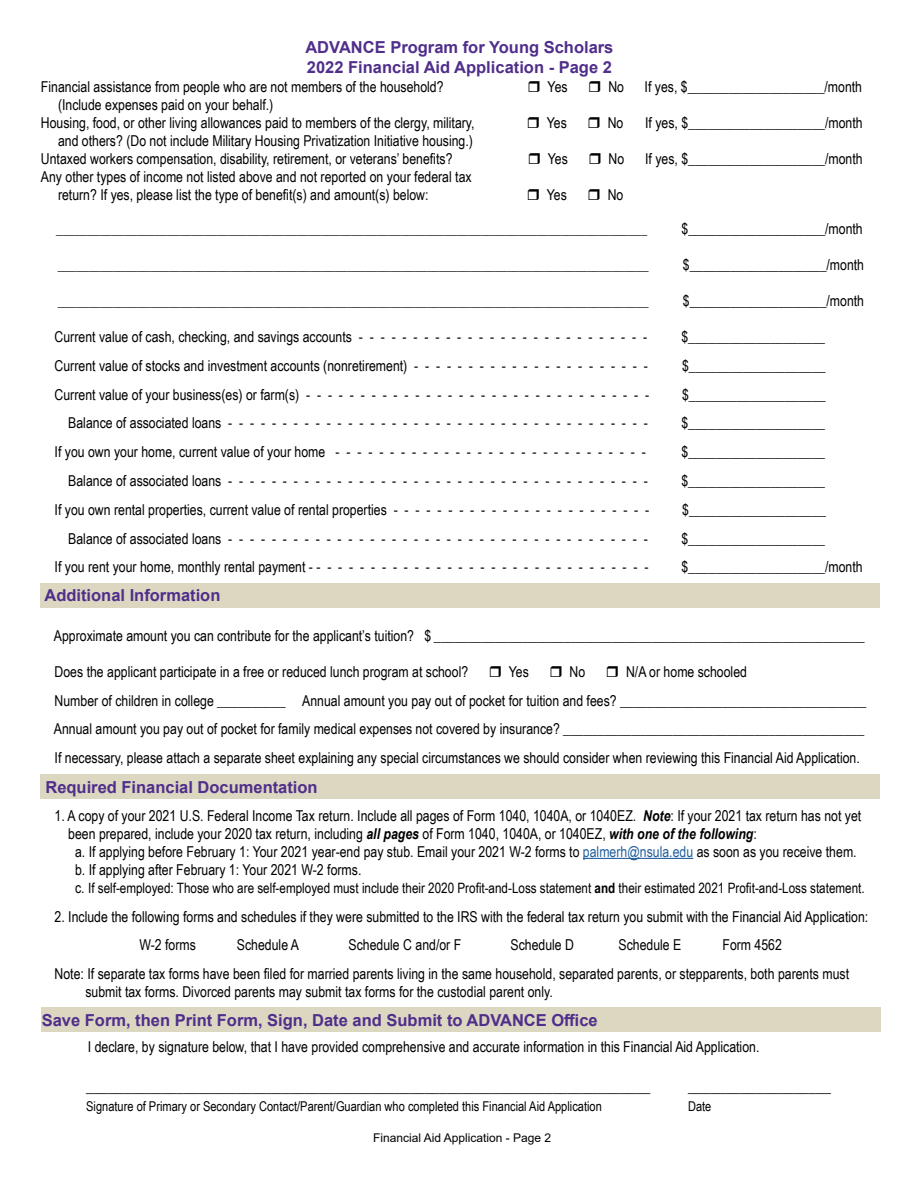
<style>
.page{position:relative;width:918px;height:1188px;background:#fff}
.page>*{position:absolute;margin:0;border:0;box-sizing:border-box;transform-origin:0 0}
.t1{font:700 16.5px/19.8px "Arial";color:#502e8b}
.t2{font:16.5px "Arial Narrow";color:#000}
.t3{font:15px/28.8px "Arial Narrow";color:#000}
.t4{font:14.25px "Arial Narrow";color:#000}
.t5{font:13.5px "Arial Narrow";color:#000}
.t6{font:12px "Arial";color:#000}
.s1{font-weight:700;font-style:italic}
.s2{color:#215e9e}
.s3{font-size:15px}
.s4{font-weight:700}
</style>
<div class="page">
<hr style="left:583px;top:858px;width:110px;height:1px;background:#215e9e">
<div style="left:40px;top:583px;width:840px;height:24px;background:#dbd7c1"></div>
<div style="left:41px;top:775px;width:839px;height:24px;background:#dbd7c1"></div>
<div style="left:42px;top:1008px;width:839px;height:24px;background:#dbd7c1"></div>
<p class="t1" style="left:305px;top:37px;width:310px">ADVANCE Program for Young Scholars<br>2022 Financial Aid Application - Page 2</p>
<p class="t3" style="left:41px;top:72px;width:404px">Financial assistance from people who are not members of the household?</p>
<p class="t3" style="left:548px;top:72px;width:22px">Yes</p>
<p class="t3" style="left:608px;top:72px;width:17px">No</p>
<p class="t3" style="left:645px;top:72px;width:219px">If yes, $____________________/month</p>
<p class="t3" style="left:41px;top:95px;width:435px;line-height:18px;text-indent:17px">(Include expenses paid on your behalf.)<br>Housing, food, or other living allowances paid to members of the clergy, military,</p>
<p class="t3" style="left:547px;top:108px;width:22px">Yes</p>
<p class="t3" style="left:608px;top:108px;width:17px">No</p>
<p class="t3" style="left:645px;top:108px;width:219px">If yes, $____________________/month</p>
<p class="t3" style="left:41px;top:131px;width:434px;line-height:18px;text-indent:17px">and others? (Do not include Military Housing Privatization Initiative housing.)<br>Untaxed workers compensation, disability, retirement, or veterans’ benefits?</p>
<p class="t3" style="left:548px;top:144px;width:22px">Yes</p>
<p class="t3" style="left:609px;top:144px;width:17px">No</p>
<p class="t3" style="left:645px;top:144px;width:219px">If yes, $____________________/month</p>
<p class="t3" style="left:58px;top:167px;width:415px;line-height:18px;text-indent:-17px">Any other types of income not listed above and not reported on your federal tax return? If yes, please list the type of benefit(s) and amount(s) below:</p>
<p class="t3" style="left:547px;top:180px;width:22px">Yes</p>
<p class="t3" style="left:608px;top:180px;width:17px">No</p>
<p class="t5" style="left:56px;top:219px;width:592px">________________________________________________________________________________________________</p>
<p class="t5" style="left:58px;top:255px;width:592px">________________________________________________________________________________________________</p>
<p class="t5" style="left:58px;top:291px;width:592px">________________________________________________________________________________________________</p>
<p class="t3" style="left:682px;top:214px;width:183px">$____________________/month</p>
<p class="t3" style="left:683px;top:250px;width:183px">$____________________/month</p>
<p class="t3" style="left:683px;top:286px;width:183px">$____________________/month</p>
<p class="t3" style="left:55px;top:322px;width:594px">Current value of cash, checking, and savings accounts - - - - - - - - - - - - - - - - - - - - - - - - - - -</p>
<p class="t3" style="left:681px;top:322px;width:145px">$____________________</p>
<p class="t3" style="left:55px;top:351px;width:595px">Current value of stocks and investment accounts (nonretirement) - - - - - - - - - - - - - - - - - - - - - -</p>
<p class="t3" style="left:682px;top:351px;width:145px">$____________________</p>
<p class="t3" style="left:55px;top:379px;width:596px">Current value of your business(es) or farm(s) - - - - - - - - - - - - - - - - - - - - - - - - - - - - - - - -</p>
<p class="t3" style="left:682px;top:379px;width:145px">$____________________</p>
<p class="t3" style="left:68px;top:408px;width:581px">Balance of associated loans - - - - - - - - - - - - - - - - - - - - - - - - - - - - - - - - - - - - - - -</p>
<p class="t3" style="left:681px;top:408px;width:145px">$____________________</p>
<p class="t3" style="left:55px;top:437px;width:593px">If you own your home, current value of your home - - - - - - - - - - - - - - - - - - - - - - - - - - - - -</p>
<p class="t3" style="left:682px;top:437px;width:145px">$____________________</p>
<p class="t3" style="left:68px;top:466px;width:581px">Balance of associated loans - - - - - - - - - - - - - - - - - - - - - - - - - - - - - - - - - - - - - - -</p>
<p class="t3" style="left:681px;top:466px;width:145px">$____________________</p>
<p class="t3" style="left:55px;top:495px;width:596px">If you own rental properties, current value of rental properties - - - - - - - - - - - - - - - - - - - - - - - -</p>
<p class="t3" style="left:682px;top:495px;width:145px">$____________________</p>
<p class="t3" style="left:68px;top:523px;width:581px">Balance of associated loans - - - - - - - - - - - - - - - - - - - - - - - - - - - - - - - - - - - - - - -</p>
<p class="t3" style="left:681px;top:523px;width:145px">$____________________</p>
<p class="t3" style="left:55px;top:552px;width:596px">If you rent your home, monthly rental payment - - - - - - - - - - - - - - - - - - - - - - - - - - - - - - - -</p>
<p class="t3" style="left:681px;top:552px;width:183px">$____________________/month</p>
<p class="t1" style="left:44px;top:585px;width:177px">Additional Information</p>
<p class="t3" style="left:54px;top:621px;width:812px">Approximate amount you can contribute for the applicant’s tuition? $ _______________________________________________________________</p>
<p class="t3" style="left:55px;top:657px;width:415px">Does the applicant participate in a free or reduced lunch program at school?</p>
<p class="t3" style="left:509px;top:657px;width:22px">Yes</p>
<p class="t3" style="left:570px;top:657px;width:17px">No</p>
<p class="t3" style="left:54px;top:657px;width:814px;text-indent:572px">N/A or home schooled<br>Number of children in college __________ Annual amount you pay out of pocket for tuition and fees? ____________________________________ Annual amount you pay out of pocket for family medical expenses not covered by insurance? ____________________________________________ If necessary, please attach a separate sheet explaining any special circumstances we should consider when reviewing this Financial Aid Application.</p>
<p class="t1" style="left:45px;top:777px;width:274px">Required Financial Documentation</p>
<p class="t3" style="left:55px;top:801px;width:808px">1. A copy of your 2021 U.S. Federal Income Tax return. Include all pages of Form 1040, 1040A, or 1040EZ. <span class="s1">Note</span>: If your 2021 tax return has not yet</p>
<p class="t3" style="left:68px;top:819px;width:690px">been prepared, include your 2020 tax return, including <span class="s1">all pages</span> of Form 1040, 1040A, or 1040EZ, <span class="s1">with one of the following</span>:</p>
<p class="t3" style="left:75px;top:837px;width:783px">a. If applying before February 1: Your 2021 year-end pay stub. Email your 2021 W-2 forms to <span class="s2">palmerh@nsula.edu</span> as soon as you receive them.</p>
<p class="t3" style="left:75px;top:855px;width:288px">b. If applying after February 1: Your 2021 W-2 forms.</p>
<p class="t4" style="left:75px;top:877px;width:791px"><span class="s3">c.</span> If self-employed: Those who are self-employed must include their 2020 Profit-and-Loss statement <span class="s4">and</span> their estimated 2021 Profit-and-Loss statement.</p>
<p class="t3" style="left:139px;top:901px;width:730px;text-indent:-85px">2. Include the following forms and schedules if they were submitted to the IRS with the federal tax return you submit with the Financial Aid Application:<br>W-2 forms</p>
<p class="t3" style="left:237px;top:930px;width:64px">Schedule A</p>
<p class="t3" style="left:349px;top:930px;width:114px">Schedule C and/or F</p>
<p class="t3" style="left:511px;top:930px;width:65px">Schedule D</p>
<p class="t3" style="left:619px;top:930px;width:64px">Schedule E</p>
<p class="t3" style="left:55px;top:930px;width:796px;text-indent:668px">Form 4562<br>Note: If separate tax forms have been filed for married parents living in the same household, separated parents, or stepparents, both parents must</p>
<p class="t3" style="left:85px;top:977px;width:469px">submit tax forms. Divorced parents may submit tax forms for the custodial parent only.</p>
<p class="t1" style="left:42px;top:1010px;width:558px">Save Form, then Print Form, Sign, Date and Submit to ADVANCE Office</p>
<p class="t3" style="left:88px;top:1032px;width:673px">I declare, by signature below, that I have provided comprehensive and accurate information in this Financial Aid Application.</p>
<p class="t2" style="left:86px;top:1074px;width:566px">___________________________________________________________________________</p>
<p class="t2" style="left:688px;top:1074px;width:144px">___________________</p>
<p class="t5" style="left:86px;top:1097px;width:517px">Signature of Primary or Secondary Contact/Parent/Guardian who completed this Financial Aid Application</p>
<p class="t5" style="left:688px;top:1097px;width:25px">Date</p>
<p class="t6" style="left:373px;top:1130px;width:180px">Financial Aid Application - Page 2</p>
</div>
